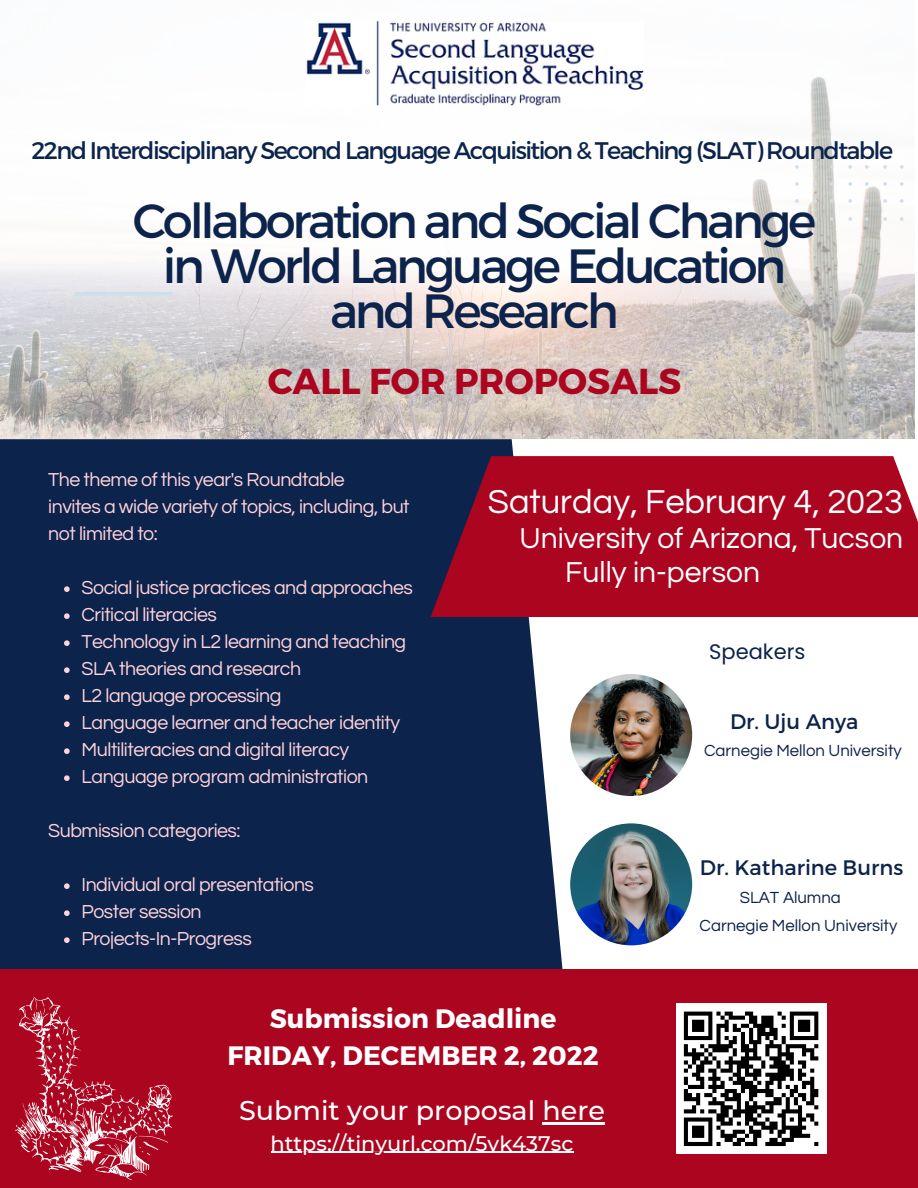
<style>
.page{position:relative;width:918px;height:1188px;background:#fff}
.page>*{position:absolute;margin:0;border:0;box-sizing:border-box;transform-origin:0 0}
.t1{font:48px/45px "Montserrat";letter-spacing:-.07em;color:#0c234b;text-align:center}
.t2{font:700 36px "Montserrat";color:#ab0520}
.t3{font:34.5px "Questrial";color:#fff}
.t4{font:30px/33.8px "Questrial";color:#fff}
.t5{font:500 27px "Montserrat";color:#fff}
.t6{font:700 26.55px/37.2px "Montserrat";color:#fff;text-align:center}
.t7{font:24px "Montserrat";letter-spacing:-.07em;color:#0c234b}
.t8{font:500 21px "Montserrat";color:#fff}
.t9{font:21px "Montserrat";color:#0c234b}
.t10{font:21px "Poppins";color:#0c234b}
.t11{font:19.5px/27px "Questrial";letter-spacing:-.025em;color:#ffd3db}
.t12{font:16.8px "Questrial";color:#0c234b}
</style>
<div class="page">
<img style="left:0;top:77px;width:915px;height:362px">
<div style="left:0;top:439px;width:575px;height:530px;background:#0c234b"></div>
<svg style="left:431px;top:456px;width:487px;height:161px;background:#a20925"></svg>
<div style="left:0;top:969px;width:918px;height:219px;background:#ab0520"></div>
<svg style="left:795px;top:165px;width:120px;height:56px"></svg>
<hr style="left:75px;top:292px;width:98px;height:4px;background:#cedeeb">
<svg style="left:15px;top:997px;width:158px;height:183px"></svg>
<img style="left:570px;top:674px;width:122px;height:122px;border-radius:50%">
<img style="left:305px;top:21px;width:339px;height:85px">
<div style="left:676px;top:1003px;width:150px;height:151px;background:#fff"></div>
<svg style="left:683px;top:1011px;width:136px;height:135px"></svg>
<img style="left:570px;top:823px;width:122px;height:122px;border-radius:50%">
<svg style="left:64px;top:586px;width:6px;height:6px"></svg>
<svg style="left:64px;top:613px;width:6px;height:6px"></svg>
<svg style="left:64px;top:640px;width:6px;height:6px"></svg>
<svg style="left:64px;top:667px;width:6px;height:6px"></svg>
<svg style="left:64px;top:694px;width:6px;height:6px"></svg>
<svg style="left:64px;top:721px;width:6px;height:6px"></svg>
<svg style="left:64px;top:748px;width:6px;height:6px"></svg>
<svg style="left:64px;top:775px;width:6px;height:6px"></svg>
<svg style="left:64px;top:883px;width:6px;height:6px"></svg>
<svg style="left:64px;top:910px;width:6px;height:6px"></svg>
<svg style="left:64px;top:937px;width:6px;height:6px"></svg>
<hr style="left:542px;top:1123px;width:63px;height:2px;background:#fff">
<hr style="left:271px;top:1152px;width:302px;height:1px;background:#fff">
<p class="t7" style="left:31px;top:135px;width:863px">22nd Interdisciplinary Second Language Acquisition &amp; Teaching (SLAT) Roundtable</p>
<h1 class="t1" style="left:133px;top:196px;width:685px">Collaboration and Social Change in World Language Education and Research</h1>
<h2 class="t2" style="left:268px;top:358px;width:415px">CALL FOR PROPOSALS</h2>
<p class="t11" style="left:48px;top:467px;width:363px">The theme of this year's Roundtable<br>invites a wide variety of topics, including, but not limited to:</p>
<p class="t11" style="left:82px;top:575px;width:333px">Social justice practices and approaches<br>Critical literacies<br>Technology in L2 learning and teaching<br>SLA theories and research<br>L2 language processing<br>Language learner and teacher identity<br>Multiliteracies and digital literacy<br>Language program administration</p>
<p class="t11" style="left:48px;top:818px;width:194px">Submission categories:</p>
<p class="t11" style="left:82px;top:872px;width:234px">Individual oral presentations<br>Poster session<br>Projects-In-Progress</p>
<h3 class="t3" style="left:488px;top:485px;width:417px">Saturday, February 4, 2023</h3>
<h3 class="t4" style="left:565px;top:522px;width:340px;text-indent:-46px">University of Arizona, Tucson<br>Fully in-person</h3>
<p class="t10" style="left:709px;top:637px;width:98px">Speakers</p>
<p class="t9" style="left:730px;top:708px;width:130px">Dr. Uju Anya</p>
<p class="t12" style="left:704px;top:742px;width:199px">Carnegie Mellon University</p>
<p class="t9" style="left:700px;top:854px;width:205px">Dr. Katharine Burns</p>
<p class="t12" style="left:740px;top:889px;width:103px">SLAT Alumna</p>
<p class="t12" style="left:700px;top:917px;width:199px">Carnegie Mellon University</p>
<h3 class="t6" style="left:227px;top:998px;width:373px">Submission Deadline<br>FRIDAY, DECEMBER 2, 2022</h3>
<h3 class="t5" style="left:239px;top:1094px;width:367px">Submit your proposal here</h3>
<p class="t8" style="left:271px;top:1130px;width:304px">https://tinyurl.com/5vk437sc</p>
</div>
